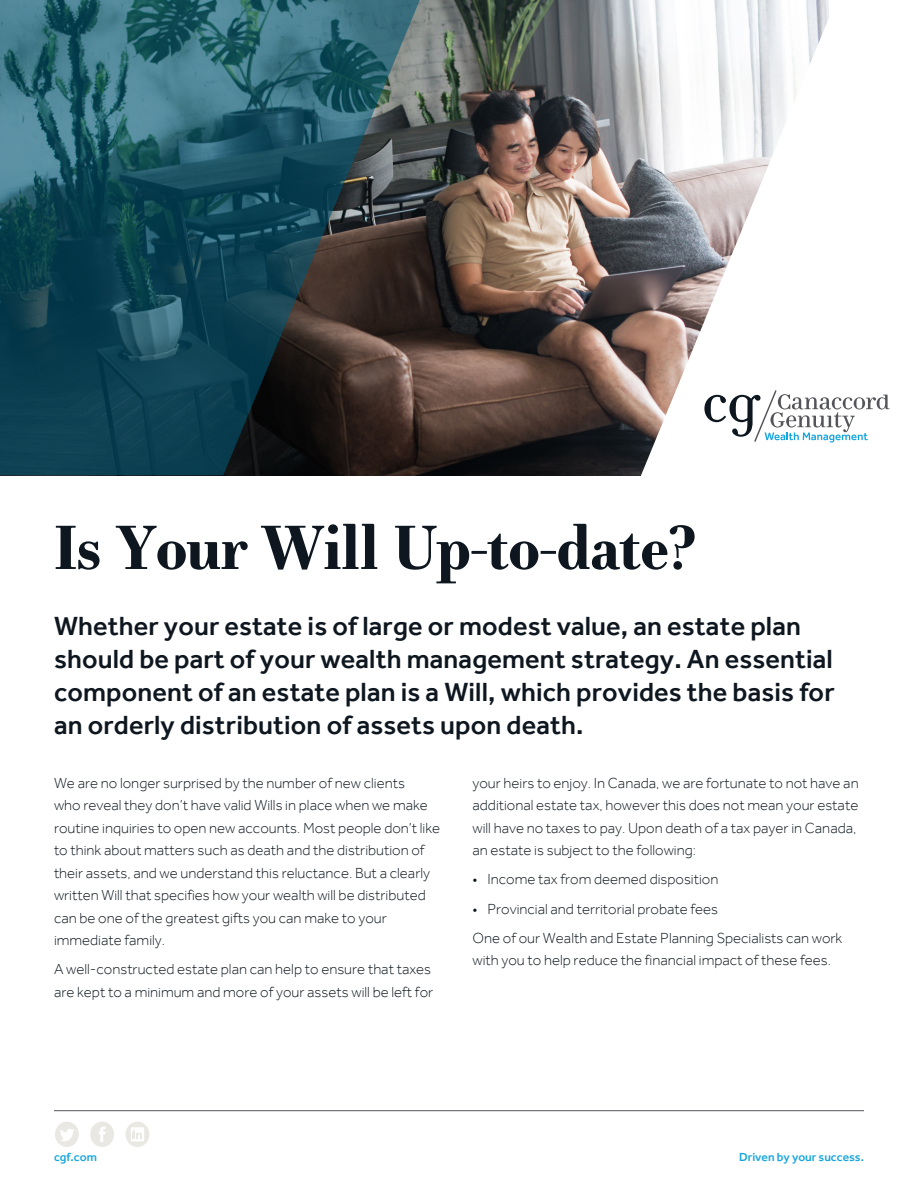
<style>
.page{position:relative;width:918px;height:1188px;background:#fff}
.page>*{position:absolute;margin:0;border:0;box-sizing:border-box;transform-origin:0 0}
.t1{font:700 60px "Essonnes Text";letter-spacing:-.025em;color:#0e171f}
.t2{font:500 27px/33px "Effra";letter-spacing:.005em;color:#0e171f}
.t3{font:300 15px/22.5px "Effra";color:#0e171f}
.t4{font:500 12px "Effra";color:#16a6df}
</style>
<div class="page">
<img style="left:478px;top:0;width:158px;height:475px">
<svg style="left:90px;top:1122px;width:24px;height:25px"></svg>
<svg style="left:126px;top:1122px;width:23px;height:25px"></svg>
<svg style="left:55px;top:1122px;width:24px;height:25px"></svg>
<hr style="left:54px;top:1110px;width:810px;height:1px;background:#54555a">
<svg style="left:0;top:0;width:478px;height:475px;background:#2a4c54"></svg>
<svg style="left:636px;top:0;width:193px;height:476px"></svg>
<svg style="left:704px;top:390px;width:186px;height:53px"></svg>
<p class="t1" style="left:54px;top:504px;width:644px">Is Your Will Up-to-date?</p>
<p class="t2" style="left:54px;top:609px;width:782px">Whether your estate is of large or modest value, an estate plan should be part of your wealth management strategy. An essential component of an estate plan is a Will, which provides the basis for an orderly distribution of assets upon death.</p>
<p class="t3" style="left:472px;top:771px;width:388px">your heirs to enjoy. In Canada, we are fortunate to not have an additional estate tax, however this does not mean your estate will have no taxes to pay. Upon death of a tax payer in Canada, an estate is subject to the following:</p>
<p class="t3" style="left:472px;top:868px;width:247px">• Income tax from deemed disposition</p>
<p class="t3" style="left:472px;top:897px;width:247px">• Provincial and territorial probate fees</p>
<p class="t3" style="left:472px;top:926px;width:371px">One of our Wealth and Estate Planning Specialists can work with you to help reduce the financial impact of these fees.</p>
<p class="t3" style="left:54px;top:771px;width:388px">We are no longer surprised by the number of new clients<br>who reveal they don’t have valid Wills in place when we make routine inquiries to open new accounts. Most people don’t like to think about matters such as death and the distribution of their assets, and we understand this reluctance. But a clearly written Will that specifies how your wealth will be distributed can be one of the greatest gifts you can make to your immediate family.</p>
<p class="t3" style="left:54px;top:958px;width:381px">A well-constructed estate plan can help to ensure that taxes are kept to a minimum and more of your assets will be left for</p>
<p class="t4" style="left:54px;top:1150px;width:44px">cgf.com</p>
<p class="t4" style="left:739px;top:1150px;width:126px">Driven by your success.</p>
</div>
